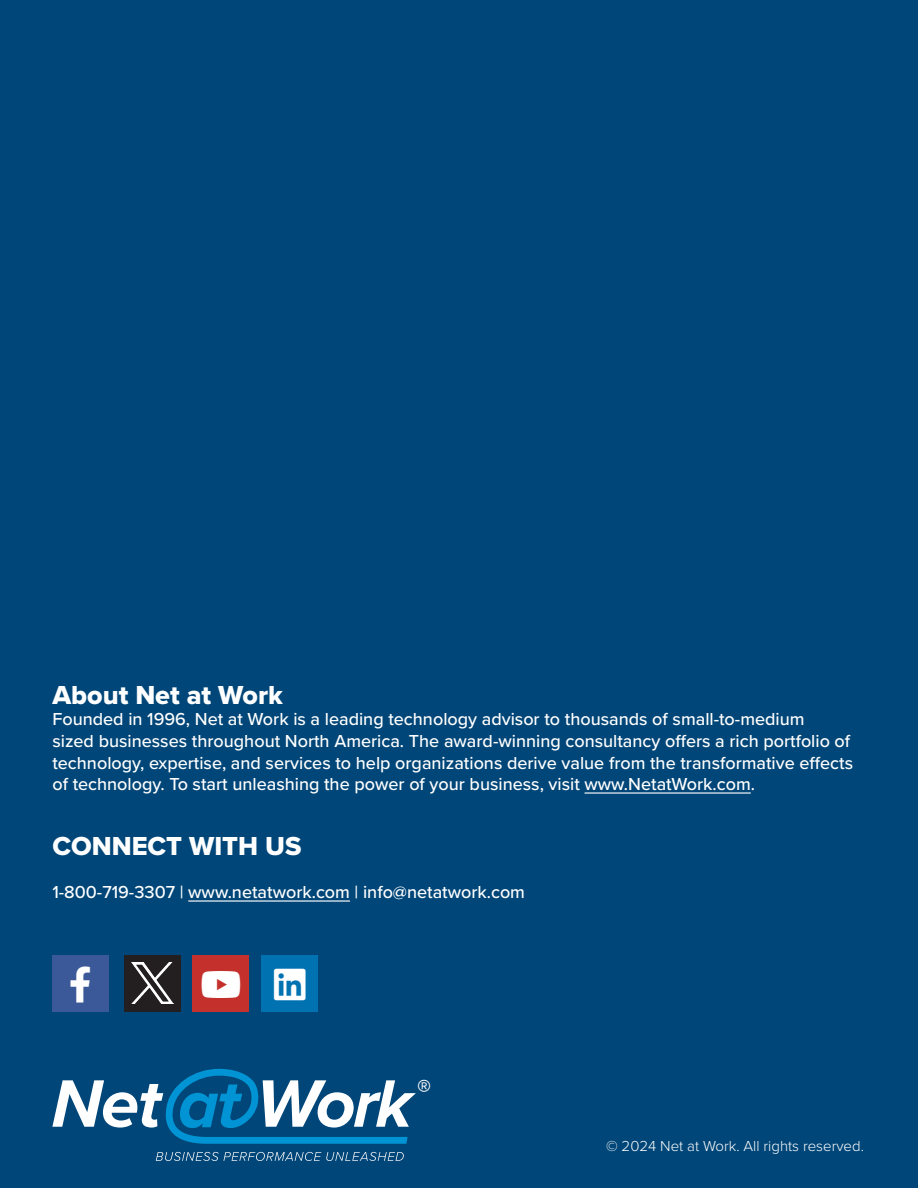
<style>
.page{position:relative;width:918px;height:1188px;background:#004678}
.page>*{position:absolute;margin:0;border:0;box-sizing:border-box;transform-origin:0 0}
.t1{font:36px "Font Awesome 6 Brands";color:#fff}
.t2{font:700 28.35px "Proxima Nova";color:#fff}
.t3{font:27px "Proxima Nova Extrabld";color:#fff}
.t4{font:500 18px/21.6px "Proxima Nova";color:#fff}
.t5{font:300 15px "Proxima Nova";color:#fff}
</style>
<div class="page">
<hr style="left:585px;top:792px;width:166px;height:2px;background:#fff">
<hr style="left:188px;top:900px;width:162px;height:2px;background:#fff">
<svg style="left:52px;top:1069px;width:364px;height:75px"></svg>
<svg style="left:156px;top:1152px;width:248px;height:9px"></svg>
<div style="left:52px;top:955px;width:57px;height:56px;background:#3b5998"></div>
<div style="left:124px;top:955px;width:56px;height:56px;background:#231f20"></div>
<img style="left:132px;top:962px;width:41px;height:42px">
<div style="left:262px;top:955px;width:56px;height:56px;background:#0072b1"></div>
<div style="left:193px;top:955px;width:56px;height:56px;background:#c4302b"></div>
<p class="t3" style="left:52px;top:675px;width:232px">About Net at Work</p>
<p class="t4" style="left:52px;top:708px;width:802px">Founded in 1996, Net at Work is a leading technology advisor to thousands of small-to-medium<br>sized businesses throughout North America. The award-winning consultancy offers a rich portfolio of technology, expertise, and services to help organizations derive value from the transformative effects of technology. To start unleashing the power of your business, visit www.NetatWork.com.</p>
<p class="t3" style="left:52px;top:826px;width:251px">CONNECT WITH US</p>
<p class="t4" style="left:52px;top:881px;width:474px">1-800-719-3307 | www.netatwork.com | info@netatwork.com</p>
<p class="t1" style="left:201px;top:966px;width:42px">□◆▼◆</p>
<p class="t1" style="left:274px;top:966px;width:33px">●■■</p>
<p class="t2" style="left:417px;top:1069px;width:16px">®</p>
<p class="t5" style="left:606px;top:1135px;width:259px">© 2024 Net at Work. All rights reserved.</p>
</div>
